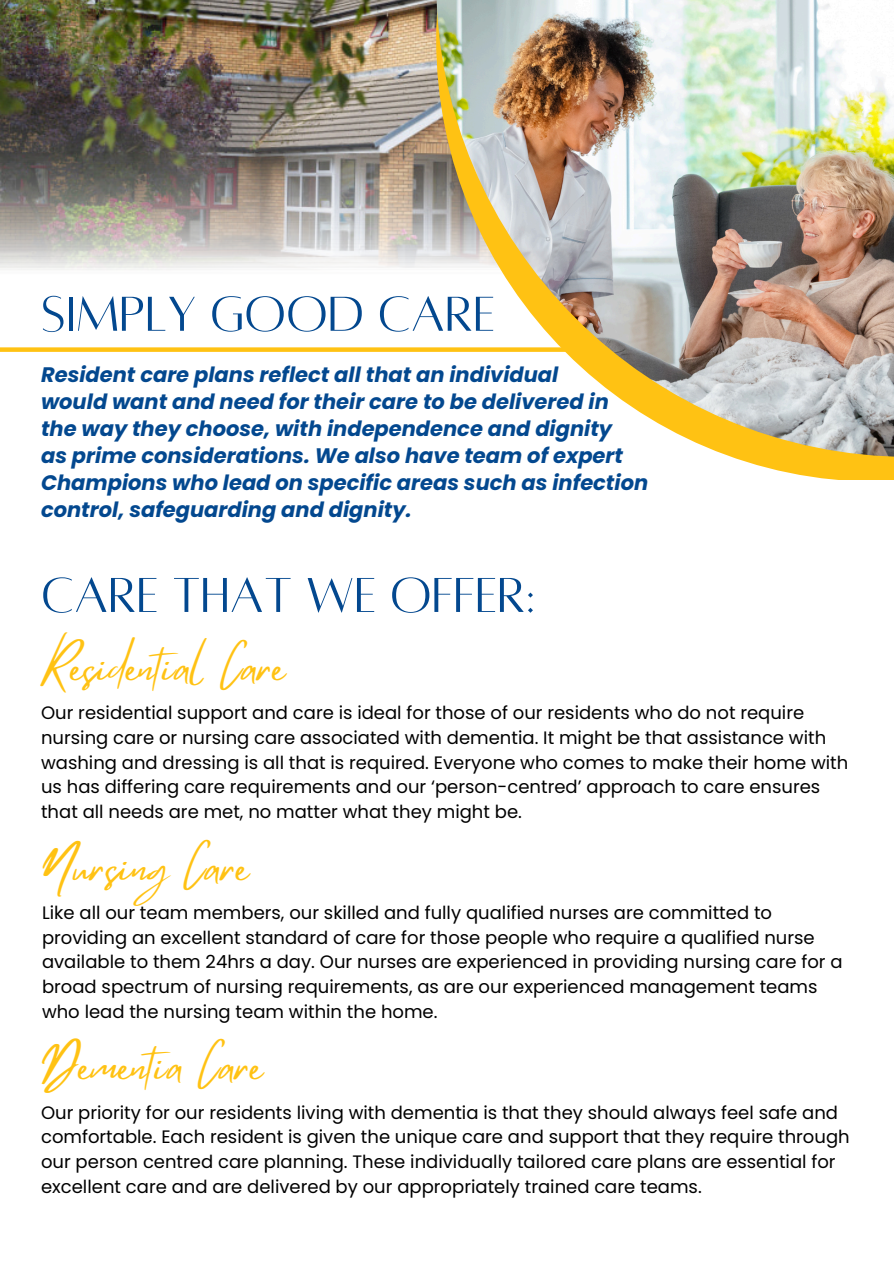
<style>
.page{position:relative;width:894px;height:1264px;background:#fff}
.page>*{position:absolute;margin:0;border:0;box-sizing:border-box;transform-origin:0 0}
.t1{font:54px "Alta regular";color:#03488f}
.t2{font:42px "Mistrully";color:#ffc213}
.t3{font:italic 700 21px/27px "Poppins";color:#03488f}
.t4{font:18px/24.8px "Poppins";color:#000}
</style>
<div class="page">
<div style="left:0;top:347px;width:780px;height:5px;background:#ffc213"></div>
<img style="left:0;top:0;width:436px;height:270px">
<svg style="left:732px;top:457px;width:161px;height:23px;fill:#ffc213"></svg>
<img style="left:436px;top:0;width:457px;height:457px">
<h2 class="t1" style="left:41px;top:287px;width:455px">SIMPLY GOOD CARE</h2>
<p class="t3" style="left:41px;top:361px;width:572px">Resident care plans reflect all that an individual would want and need for their care to be delivered in the way they choose, with independence and dignity</p>
<p class="t3" style="left:41px;top:442px;width:608px">as prime considerations. We also have team of expert<br>Champions who lead on specific areas such as infection control, safeguarding and dignity.</p>
<p class="t1" style="left:41px;top:568px;width:495px">CARE THAT WE OFFER:</p>
<h3 class="t2" style="left:41px;top:633px;width:245px">Residential Care</h3>
<h1 class="t4" style="left:41px;top:700px;width:808px">Our residential support and care is ideal for those of our residents who do not require nursing care or nursing care associated with dementia. It might be that assistance with washing and dressing is all that is required. Everyone who comes to make their home with us has differing care requirements and our ‘person-centred’ approach to care ensures that all needs are met, no matter what they might be.</h1>
<h1 class="t2" style="left:42px;top:833px;width:208px">Nursing Care</h1>
<h2 class="t4" style="left:42px;top:900px;width:801px">Like all our team members, our skilled and fully qualified nurses are committed to providing an excellent standard of care for those people who require a qualified nurse available to them 24hrs a day. Our nurses are experienced in providing nursing care for a broad spectrum of nursing requirements, as are our experienced management teams who lead the nursing team within the home.</h2>
<h3 class="t2" style="left:41px;top:1033px;width:223px">Dementia Care</h3>
<p class="t4" style="left:41px;top:1099px;width:809px">Our priority for our residents living with dementia is that they should always feel safe and comfortable. Each resident is given the unique care and support that they require through our person centred care planning. These individually tailored care plans are essential for excellent care and are delivered by our appropriately trained care teams.</p>
</div>
